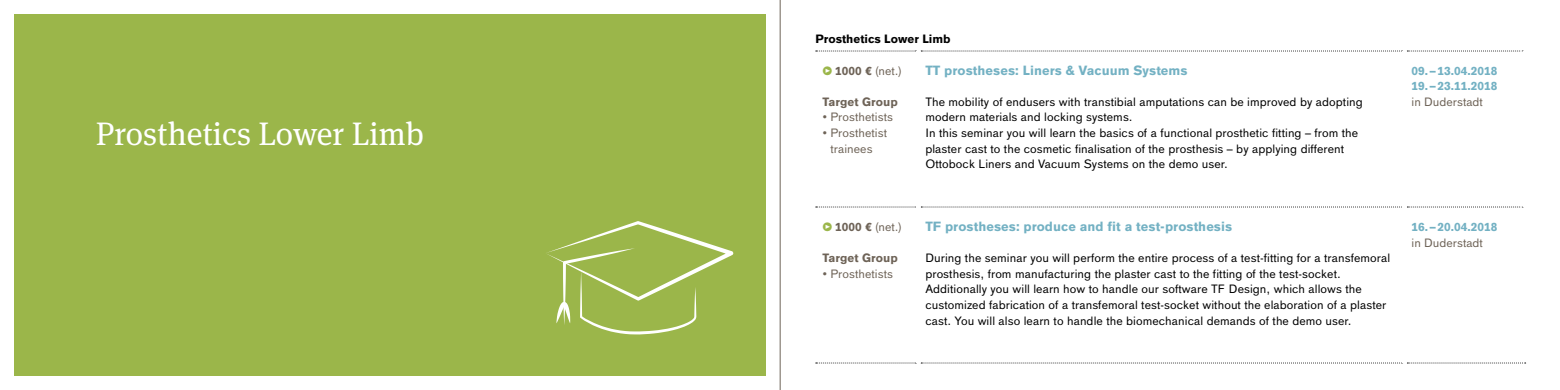
<style>
.page{position:relative;width:1560px;height:390px;background:#fff}
.page>*{position:absolute;margin:0;border:0;box-sizing:border-box;transform-origin:0 0}
.t1{font:32.5px "OBO Serif";color:#fff}
.t2{font:700 13.12px "OBO Sans";letter-spacing:.005em;color:#73b1c3}
.t3{font:11.88px/15.6px "OBO Sans";letter-spacing:.005em;color:#000}
.t4{font:11.88px/15.6px "OBO Sans";letter-spacing:.005em;color:#6e6357;text-align:center}
.t5{font:700 11.88px "OBO Sans";letter-spacing:.005em;color:#73b1c3}
.t6{font:700 11.88px "OBO Sans";letter-spacing:.005em;color:#6e6357}
.t7{font:700 11.88px "OBO Sans";color:#000}
.s1{font-family:"OBO Serif";color:#9bb64a}
.s2{font-weight:700}
</style>
<div class="page">
<div style="left:14px;top:14px;width:751px;height:362px;background:#9bb64a"></div>
<svg style="left:815px;top:51px;width:707px;height:1px"></svg>
<svg style="left:815px;top:207px;width:707px;height:1px"></svg>
<svg style="left:815px;top:362px;width:710px;height:1px"></svg>
<div style="left:1401px;top:51px;width:5px;height:156px;background:#fff"></div>
<div style="left:1401px;top:207px;width:5px;height:156px;background:#fff"></div>
<div style="left:915px;top:51px;width:5px;height:156px;background:#fff"></div>
<div style="left:915px;top:207px;width:5px;height:156px;background:#fff"></div>
<svg style="left:547px;top:221px;width:186px;height:113px"></svg>
<hr style="left:779px;top:0;width:1px;height:390px;background:#6e6357">
<h1 class="t1" style="left:96px;top:115px;width:329px">Prosthetics Lower Limb</h1>
<p class="t7" style="left:815px;top:32px;width:137px">Prosthetics Lower Limb</p>
<p class="t4" style="left:822px;top:63px;width:81px"><span class="s1">•</span> <span class="s2">1000 €</span> (net.)</p>
<p class="t6" style="left:822px;top:95px;width:77px">Target Group</p>
<p class="t4" style="left:822px;top:109px;width:72px">• Prosthetists</p>
<p class="t4" style="left:822px;top:125px;width:66px">• Prosthetist trainees</p>
<p class="t4" style="left:822px;top:219px;width:81px"><span class="s1">•</span> <span class="s2">1000 €</span> (net.)</p>
<p class="t6" style="left:822px;top:251px;width:77px">Target Group</p>
<p class="t4" style="left:822px;top:266px;width:72px">• Prosthetists</p>
<p class="t2" style="left:925px;top:62px;width:264px">TT prostheses: Liners &amp; Vacuum Systems</p>
<p class="t3" style="left:925px;top:94px;width:439px">The mobility of endusers with transtibial amputations can be improved by adopting modern materials and locking systems.<br>In this seminar you will learn the basics of a functional prosthetic fitting – from the plaster cast to the cosmetic finalisation of the prosthesis – by applying different Ottobock Liners and Vacuum Systems on the demo user.</p>
<p class="t2" style="left:925px;top:219px;width:308px">TF prostheses: produce and fit a test-prosthesis</p>
<p class="t3" style="left:925px;top:250px;width:466px">During the seminar you will perform the entire process of a test-fitting for a transfemoral prosthesis, from manufacturing the plaster cast to the fitting of the test-socket.<br>Additionally you will learn how to handle our software TF Design, which allows the customized fabrication of a transfemoral test-socket without the elaboration of a plaster cast. You will also learn to handle the biomechanical demands of the demo user.</p>
<p class="t5" style="left:1411px;top:63px;width:87px">09. –13.04.2018</p>
<p class="t5" style="left:1411px;top:79px;width:87px">19. –23.11.2018</p>
<p class="t4" style="left:1411px;top:94px;width:73px">in Duderstadt</p>
<p class="t5" style="left:1411px;top:220px;width:87px">16. –20.04.2018</p>
<p class="t4" style="left:1411px;top:234px;width:73px">in Duderstadt</p>
</div>
